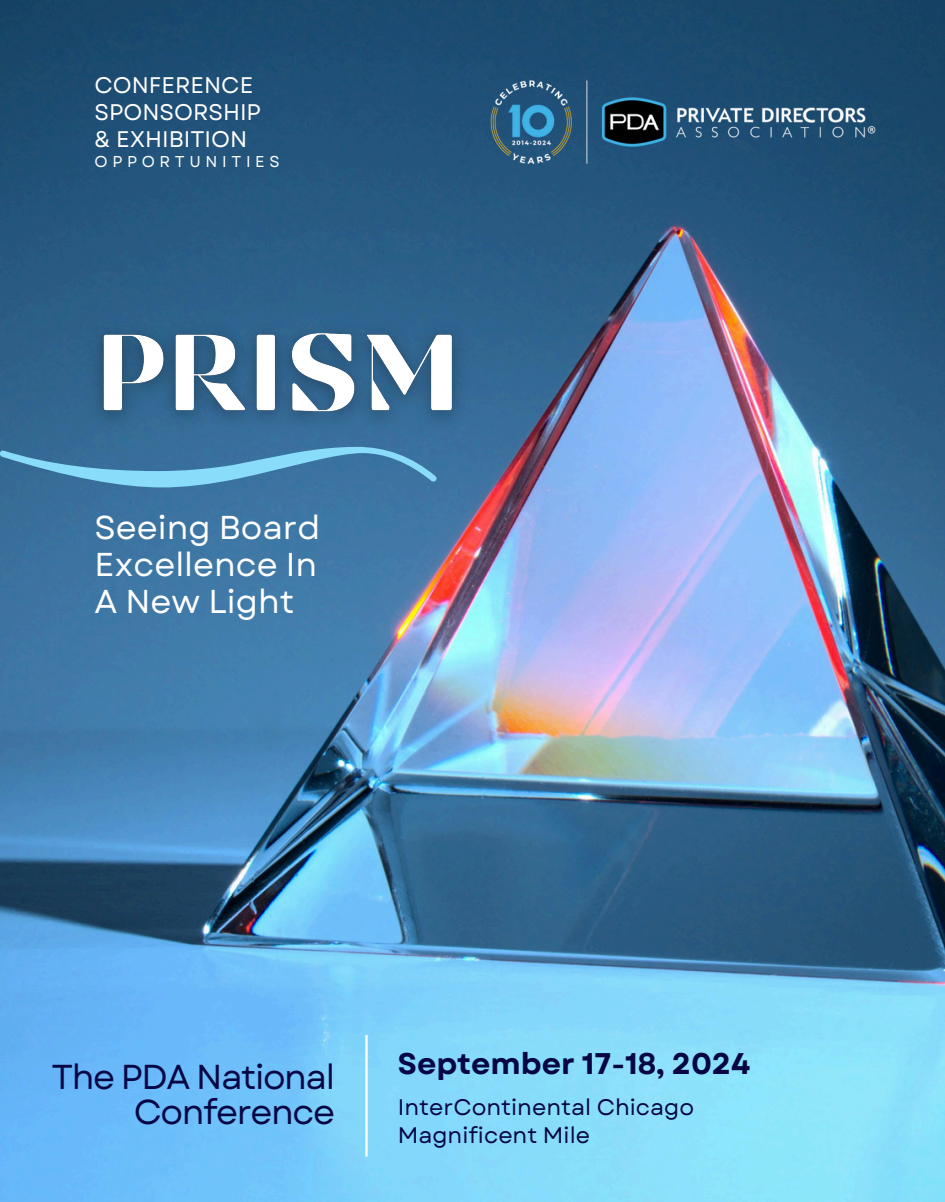
<style>
.page{position:relative;width:945px;height:1202px;background:#fff}
.page>*{position:absolute;margin:0;border:0;box-sizing:border-box;transform-origin:0 0}
.t1{font:34.5px/34.8px "Garet";letter-spacing:-.04em;color:#060644;text-align:right}
.t2{font:33px/37.2px "Garet";color:#fff;text-align:justify}
.t3{font:700 29.85px "Garet";color:#060644}
.t4{font:22.5px/28.2px "Garet";color:#060644}
.t5{font:22.5px "Garet";color:#fff}
.t6{font:15.75px "Garet";letter-spacing:.295em;color:#fff}
</style>
<div class="page">
<img style="left:0;top:0;width:945px;height:1201px">
<img style="left:455px;top:44px;width:448px;height:156px">
<hr style="left:365px;top:1035px;width:3px;height:121px;background:#fff">
<svg style="left:0;top:447px;width:436px;height:40px;background:#4f8eb6"></svg>
<img style="left:77px;top:308px;width:402px;height:134px">
<p class="t5" style="left:94px;top:68px;width:160px">CONFERENCE</p>
<p class="t5" style="left:94px;top:95px;width:168px">SPONSORSHIP</p>
<p class="t5" style="left:94px;top:122px;width:154px">&amp; EXHIBITION</p>
<p class="t6" style="left:94px;top:150px;width:187px">OPPORTUNITIES</p>
<h3 class="t2" style="left:94px;top:509px;width:227px">Seeing Board Excellence In A New Light</h3>
<p class="t1" style="left:51px;top:1059px;width:285px">The PDA National<br>Conference</p>
<h2 class="t3" style="left:398px;top:1042px;width:354px">September 17-18, 2024</h2>
<h2 class="t4" style="left:398px;top:1093px;width:298px">InterContinental Chicago<br>Magnificent Mile</h2>
</div>
